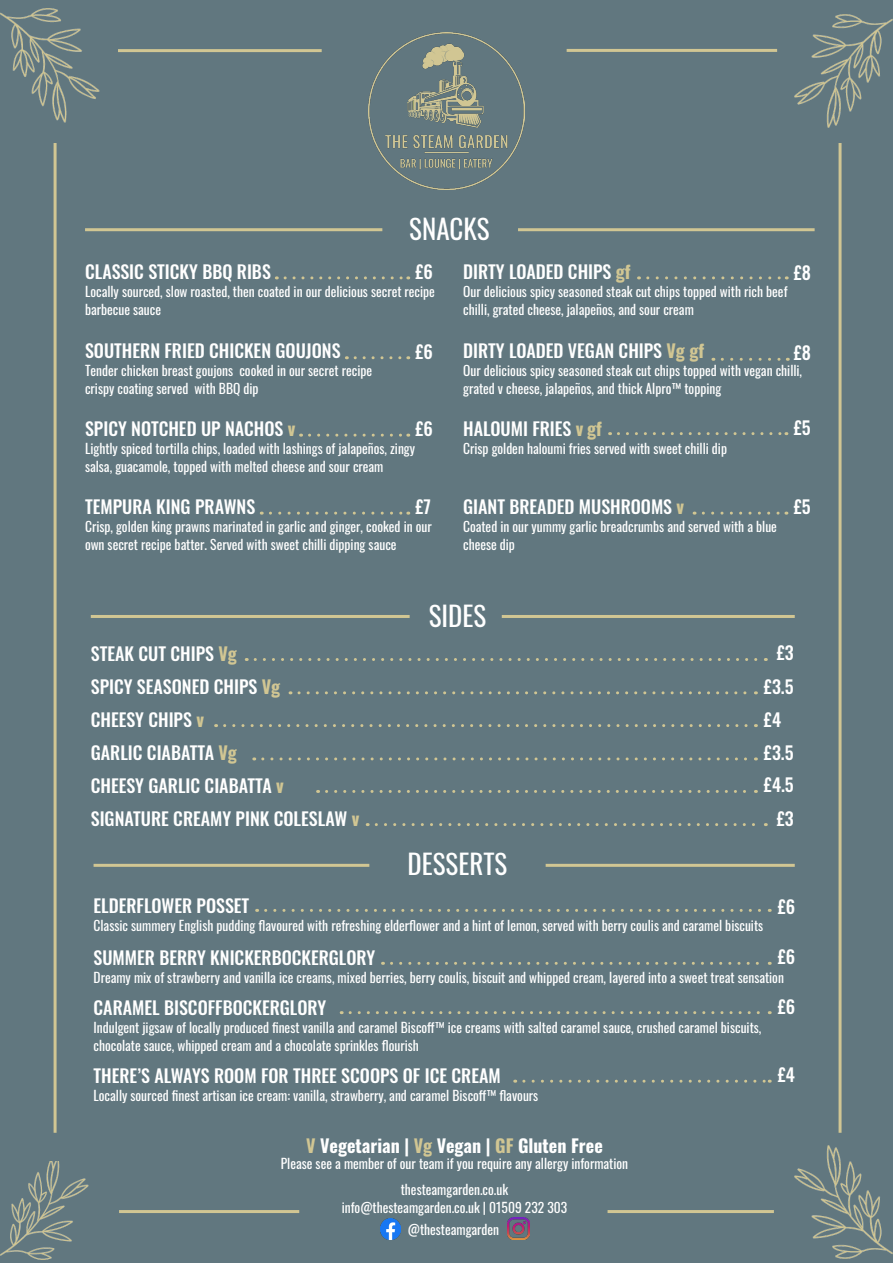
<style>
.page{position:relative;width:893px;height:1263px;background:#61777f}
.page>*{position:absolute;margin:0;border:0;box-sizing:border-box;transform-origin:0 0}
.Headings{font:27px "Oswald";color:#fff}
.Item_Titles{font:500 18px "Oswald";color:#fff}
.Prices{font:500 18px "Oswald";color:#fff}
.t1{font:700 18px "Oswald";color:#fff}
.Descriptions{font:13.5px/18px "Oswald";color:#fff}
.Item_Titles-2{font:13.5px "Oswald";color:#fff}
.s1{font-weight:700;color:#d1c693}
.s2{color:#d1c693}
</style>
<div class="page">
<img style="left:794px;top:14px;width:99px;height:113px">
<img style="left:0;top:8px;width:99px;height:114px">
<img style="left:794px;top:1145px;width:99px;height:113px">
<img style="left:0;top:1161px;width:88px;height:98px">
<hr style="left:54px;top:143px;width:3px;height:990px;background:#d1c693">
<hr style="left:838px;top:143px;width:3px;height:990px;background:#d1c693">
<hr style="left:118px;top:49px;width:204px;height:3px;background:#d1c693">
<hr style="left:567px;top:49px;width:210px;height:3px;background:#d1c693">
<hr style="left:119px;top:1210px;width:180px;height:3px;background:#d1c693">
<hr style="left:607px;top:1210px;width:167px;height:3px;background:#d1c693">
<img style="left:380px;top:1218px;width:21px;height:21px">
<img style="left:508px;top:1218px;width:21px;height:21px">
<img style="left:368px;top:33px;width:157px;height:156px">
<hr style="left:94px;top:864px;width:275px;height:3px;background:#d1c693">
<hr style="left:546px;top:864px;width:249px;height:3px;background:#d1c693">
<svg style="left:266px;top:909px;width:504px;height:3px"></svg>
<svg style="left:391px;top:962px;width:379px;height:3px"></svg>
<svg style="left:350px;top:1011px;width:420px;height:3px"></svg>
<svg style="left:524px;top:1080px;width:246px;height:3px"></svg>
<hr style="left:91px;top:615px;width:319px;height:3px;background:#d1c693">
<hr style="left:502px;top:615px;width:293px;height:3px;background:#d1c693">
<svg style="left:255px;top:658px;width:511px;height:3px"></svg>
<svg style="left:299px;top:691px;width:457px;height:3px"></svg>
<svg style="left:225px;top:724px;width:531px;height:3px"></svg>
<svg style="left:263px;top:757px;width:493px;height:3px"></svg>
<svg style="left:376px;top:823px;width:390px;height:3px"></svg>
<svg style="left:326px;top:790px;width:430px;height:3px"></svg>
<hr style="left:85px;top:228px;width:297px;height:3px;background:#d1c693">
<hr style="left:518px;top:228px;width:297px;height:3px;background:#d1c693">
<svg style="left:285px;top:276px;width:124px;height:3px"></svg>
<svg style="left:270px;top:512px;width:139px;height:3px"></svg>
<svg style="left:618px;top:432px;width:169px;height:3px"></svg>
<svg style="left:703px;top:512px;width:84px;height:3px"></svg>
<svg style="left:309px;top:434px;width:100px;height:3px"></svg>
<svg style="left:648px;top:276px;width:139px;height:3px"></svg>
<svg style="left:722px;top:358px;width:66px;height:3px"></svg>
<svg style="left:355px;top:356px;width:54px;height:3px"></svg>
<p class="Headings" style="left:409px;top:205px;width:82px">SNACKS</p>
<p class="Item_Titles" style="left:85px;top:262px;width:187px">CLASSIC STICKY BBQ RIBS</p>
<p class="Descriptions" style="left:85px;top:281px;width:351px">Locally sourced, slow roasted, then coated in our delicious secret recipe barbecue sauce</p>
<p class="Prices" style="left:416px;top:262px;width:19px">£6</p>
<p class="Item_Titles" style="left:463px;top:262px;width:169px">DIRTY LOADED CHIPS <span class="s1">gf</span></p>
<p class="Descriptions" style="left:463px;top:281px;width:326px">Our delicious spicy seasoned steak cut chips topped with rich beef chilli, grated cheese, jalapeños, and sour cream</p>
<p class="Prices" style="left:794px;top:263px;width:19px">£8</p>
<p class="Item_Titles" style="left:85px;top:342px;width:257px">SOUTHERN FRIED CHICKEN GOUJONS</p>
<p class="Prices" style="left:794px;top:343px;width:19px">£8</p>
<p class="Descriptions" style="left:85px;top:361px;width:289px">Tender chicken breast goujons cooked in our secret recipe crispy coating served with BBQ dip</p>
<p class="Item_Titles" style="left:463px;top:342px;width:243px">DIRTY LOADED VEGAN CHIPS <span class="s1">Vg gf</span></p>
<p class="Descriptions" style="left:463px;top:361px;width:340px">Our delicious spicy seasoned steak cut chips topped with vegan chilli, grated v cheese, jalapeños, and thick Alpro™ topping</p>
<p class="Prices" style="left:416px;top:342px;width:19px">£6</p>
<p class="Item_Titles" style="left:85px;top:419px;width:212px">SPICY NOTCHED UP NACHOS <span class="s1">v</span></p>
<p class="Descriptions" style="left:85px;top:438px;width:332px">Lightly spiced tortilla chips, loaded with lashings of jalapeños, zingy salsa, guacamole, topped with melted cheese and sour cream</p>
<p class="Prices" style="left:416px;top:419px;width:19px">£6</p>
<p class="Item_Titles" style="left:463px;top:419px;width:140px">HALOUMI FRIES <span class="s1">v gf</span></p>
<p class="Item_Titles-2" style="left:463px;top:436px;width:265px">Crisp golden haloumi fries served with sweet chilli dip</p>
<p class="Prices" style="left:794px;top:418px;width:18px">£5</p>
<p class="Item_Titles" style="left:85px;top:497px;width:172px">TEMPURA KING PRAWNS</p>
<p class="Descriptions" style="left:85px;top:516px;width:348px">Crisp, golden king prawns marinated in garlic and ginger, cooked in our own secret recipe batter. Served with sweet chilli dipping sauce</p>
<p class="Prices" style="left:416px;top:497px;width:17px">£7</p>
<p class="Item_Titles" style="left:463px;top:497px;width:222px">GIANT BREADED MUSHROOMS <span class="s1">v</span></p>
<p class="Descriptions" style="left:463px;top:516px;width:315px">Coated in our yummy garlic breadcrumbs and served with a blue cheese dip</p>
<p class="Prices" style="left:794px;top:497px;width:18px">£5</p>
<p class="Headings" style="left:429px;top:592px;width:59px">SIDES</p>
<p class="Item_Titles" style="left:91px;top:644px;width:147px">STEAK CUT CHIPS <span class="s1">Vg</span></p>
<p class="Prices" style="left:777px;top:644px;width:18px">£3</p>
<p class="Item_Titles" style="left:91px;top:677px;width:191px">SPICY SEASONED CHIPS <span class="s1">Vg</span></p>
<p class="Prices" style="left:764px;top:677px;width:31px">£3.5</p>
<p class="Item_Titles" style="left:91px;top:710px;width:115px">CHEESY CHIPS <span class="s1">v</span></p>
<p class="Prices" style="left:764px;top:710px;width:19px">£4</p>
<p class="Item_Titles" style="left:91px;top:743px;width:148px">GARLIC CIABATTA <span class="s1">Vg</span></p>
<p class="Prices" style="left:764px;top:743px;width:31px">£3.5</p>
<p class="Item_Titles" style="left:91px;top:776px;width:195px">CHEESY GARLIC CIABATTA <span class="s1">v</span></p>
<p class="Prices" style="left:764px;top:776px;width:31px">£4.5</p>
<p class="Item_Titles" style="left:91px;top:809px;width:270px">SIGNATURE CREAMY PINK COLESLAW <span class="s1">v</span></p>
<p class="Prices" style="left:777px;top:809px;width:18px">£3</p>
<p class="Headings" style="left:408px;top:840px;width:101px">DESSERTS</p>
<p class="Item_Titles" style="left:94px;top:897px;width:157px">ELDERFLOWER POSSET</p>
<p class="Descriptions" style="left:94px;top:915px;width:671px">Classic summery English pudding flavoured with refreshing elderflower and a hint of lemon, served with berry coulis and caramel biscuits</p>
<p class="Prices" style="left:778px;top:897px;width:19px">£6</p>
<p class="Prices" style="left:778px;top:948px;width:19px">£6</p>
<p class="Item_Titles" style="left:94px;top:948px;width:283px">SUMMER BERRY KNICKERBOCKERGLORY</p>
<p class="Descriptions" style="left:94px;top:967px;width:692px">Dreamy mix of strawberry and vanilla ice creams, mixed berries, berry coulis, biscuit and whipped cream, layered into a sweet treat sensation</p>
<p class="Item_Titles" style="left:94px;top:998px;width:234px">CARAMEL BISCOFFBOCKERGLORY</p>
<p class="Descriptions" style="left:94px;top:1017px;width:669px">Indulgent jigsaw of locally produced finest vanilla and caramel Biscoff™ ice creams with salted caramel sauce, crushed caramel biscuits, chocolate sauce, whipped cream and a chocolate sprinkles flourish</p>
<p class="Item_Titles" style="left:94px;top:1066px;width:409px">THERE’S ALWAYS ROOM FOR THREE SCOOPS OF ICE CREAM</p>
<p class="Descriptions" style="left:94px;top:1085px;width:446px">Locally sourced finest artisan ice cream: vanilla, strawberry, and caramel Biscoff™ flavours</p>
<h2 class="t1" style="left:306px;top:1136px;width:298px"><span class="s2">V</span> Vegetarian | <span class="s2">Vg</span> Vegan | <span class="s2">GF</span> Gluten Free</h2>
<p class="Descriptions" style="left:281px;top:1153px;width:349px">Please see a member of our team if you require any allergy information</p>
<p class="Descriptions" style="left:342px;top:1179px;width:227px;text-align:center">thesteamgarden.co.uk info@thesteamgarden.co.uk | 01509 232 303</p>
<p class="Descriptions" style="left:408px;top:1219px;width:93px">@thesteamgarden</p>
<p class="Prices" style="left:778px;top:997px;width:19px">£6</p>
<p class="Prices" style="left:778px;top:1065px;width:19px">£4</p>
</div>
